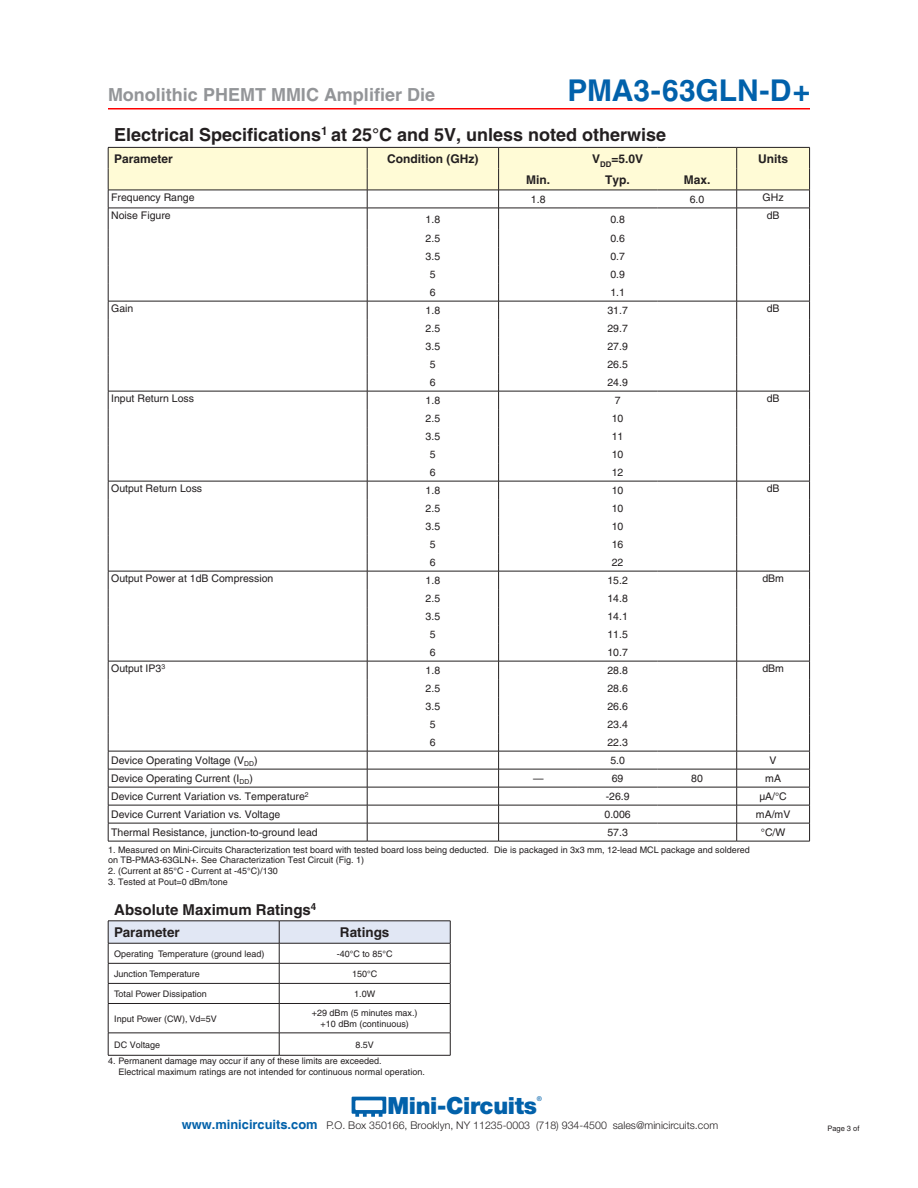
<style>
.page{position:relative;width:918px;height:1188px;background:#fff}
.page>*{position:absolute;margin:0;border:0;box-sizing:border-box;transform-origin:0 0}
.MODEL_NUMBER{font:700 30px "Helvetica";letter-spacing:-.005em;color:#0161ab}
.t1{font:900 23.7px "Helvetica Neue";letter-spacing:-.015em;color:#0261aa}
.BODY_HEADLINE{font:700 18px "Helvetica";color:#231f20}
.t2{font:700 18px "Helvetica";color:#939598}
.BODY_HEADLINE-2{font:700 15px "Helvetica";color:#231f20}
.t3{font:700 13.5px "Helvetica";color:#231f20}
.t4{font:700 12px "Helvetica";color:#231f20}
.t5{font:300 10.65px "Helvetica Neue";color:#231f20}
.t6{font:10.5px "Helvetica";color:#231f20}
.NOTE_TEXT{font:9px/10.8px "Helvetica";color:#231f20}
.t7{font:7.5px "Helvetica";color:#231f20}
.t8{font:500 6.6px "Helvetica Neue";color:#0261aa}
.s1{font-family:"Helvetica";font-weight:700;font-size:12.9px;color:#0261aa}
</style>
<div class="page">
<hr style="left:108px;top:108px;width:702px;height:2px;background:#f00">
<svg style="left:352px;top:1097px;width:34px;height:20px"></svg>
<svg style="left:108px;top:921px;width:343px;height:134px"></svg>
<hr style="left:108px;top:1055px;width:171px;height:1px;background:#231f20">
<hr style="left:279px;top:1055px;width:171px;height:1px;background:#231f20">
<hr style="left:108px;top:841px;width:259px;height:1px;background:#231f20">
<hr style="left:367px;top:841px;width:132px;height:1px;background:#231f20">
<hr style="left:499px;top:841px;width:79px;height:1px;background:#231f20">
<hr style="left:578px;top:841px;width:79px;height:1px;background:#231f20">
<hr style="left:657px;top:841px;width:80px;height:1px;background:#231f20">
<hr style="left:737px;top:841px;width:73px;height:1px;background:#231f20">
<svg style="left:108px;top:147px;width:702px;height:694px"></svg>
<h3 class="t2" style="left:108px;top:84px;width:329px">Monolithic PHEMT MMIC Amplifier Die</h3>
<p class="MODEL_NUMBER" style="left:567px;top:72px;width:244px">PMA3-63GLN-D+</p>
<p class="BODY_HEADLINE" style="left:114px;top:124px;width:554px">Electrical Specifications<sup>1</sup> at 25°C and 5V, unless noted otherwise</p>
<p class="t4" style="left:114px;top:151px;width:60px">Parameter</p>
<p class="t4" style="left:387px;top:151px;width:93px">Condition (GHz)</p>
<p class="t4" style="left:592px;top:151px;width:52px">V<sub>DD</sub>=5.0V</p>
<p class="t4" style="left:758px;top:151px;width:31px">Units</p>
<p class="t4" style="left:526px;top:172px;width:25px">Min.</p>
<p class="t4" style="left:605px;top:172px;width:26px">Typ.</p>
<p class="t4" style="left:684px;top:172px;width:28px">Max.</p>
<p class="t6" style="left:111px;top:191px;width:85px">Frequency Range</p>
<p class="t6" style="left:531px;top:193px;width:16px">1.8</p>
<p class="t6" style="left:690px;top:193px;width:16px">6.0</p>
<p class="t6" style="left:763px;top:191px;width:22px">GHz</p>
<p class="t6" style="left:111px;top:209px;width:61px">Noise Figure</p>
<p class="t6" style="left:426px;top:213px;width:16px">1.8</p>
<p class="t6" style="left:610px;top:213px;width:16px">0.8</p>
<p class="t6" style="left:767px;top:209px;width:14px">dB</p>
<p class="t6" style="left:426px;top:232px;width:16px">2.5</p>
<p class="t6" style="left:610px;top:232px;width:16px">0.6</p>
<p class="t6" style="left:426px;top:250px;width:16px">3.5</p>
<p class="t6" style="left:610px;top:250px;width:16px">0.7</p>
<p class="t6" style="left:430px;top:268px;width:7px">5</p>
<p class="t6" style="left:610px;top:268px;width:16px">0.9</p>
<p class="t6" style="left:430px;top:286px;width:7px">6</p>
<p class="t6" style="left:610px;top:286px;width:16px">1.1</p>
<p class="t6" style="left:111px;top:302px;width:24px">Gain</p>
<p class="t6" style="left:426px;top:304px;width:16px">1.8</p>
<p class="t6" style="left:607px;top:304px;width:22px">31.7</p>
<p class="t6" style="left:767px;top:302px;width:14px">dB</p>
<p class="t6" style="left:426px;top:322px;width:16px">2.5</p>
<p class="t6" style="left:607px;top:322px;width:22px">29.7</p>
<p class="t6" style="left:426px;top:340px;width:16px">3.5</p>
<p class="t6" style="left:607px;top:340px;width:22px">27.9</p>
<p class="t6" style="left:430px;top:358px;width:7px">5</p>
<p class="t6" style="left:607px;top:358px;width:22px">26.5</p>
<p class="t6" style="left:430px;top:376px;width:7px">6</p>
<p class="t6" style="left:607px;top:376px;width:22px">24.9</p>
<p class="t6" style="left:111px;top:392px;width:84px">Input Return Loss</p>
<p class="t6" style="left:426px;top:394px;width:16px">1.8</p>
<p class="t6" style="left:615px;top:394px;width:7px">7</p>
<p class="t6" style="left:767px;top:392px;width:14px">dB</p>
<p class="t6" style="left:426px;top:412px;width:16px">2.5</p>
<p class="t6" style="left:612px;top:412px;width:13px">10</p>
<p class="t6" style="left:426px;top:430px;width:16px">3.5</p>
<p class="t6" style="left:612px;top:430px;width:13px">11</p>
<p class="t6" style="left:430px;top:448px;width:7px">5</p>
<p class="t6" style="left:612px;top:448px;width:13px">10</p>
<p class="t6" style="left:430px;top:466px;width:7px">6</p>
<p class="t6" style="left:612px;top:466px;width:13px">12</p>
<p class="t6" style="left:111px;top:482px;width:93px">Output Return Loss</p>
<p class="t6" style="left:426px;top:484px;width:16px">1.8</p>
<p class="t6" style="left:612px;top:484px;width:13px">10</p>
<p class="t6" style="left:767px;top:482px;width:14px">dB</p>
<p class="t6" style="left:426px;top:502px;width:16px">2.5</p>
<p class="t6" style="left:612px;top:502px;width:13px">10</p>
<p class="t6" style="left:426px;top:520px;width:16px">3.5</p>
<p class="t6" style="left:612px;top:520px;width:13px">10</p>
<p class="t6" style="left:430px;top:538px;width:7px">5</p>
<p class="t6" style="left:612px;top:538px;width:13px">16</p>
<p class="t6" style="left:430px;top:556px;width:7px">6</p>
<p class="t6" style="left:612px;top:556px;width:13px">22</p>
<p class="t6" style="left:111px;top:572px;width:164px">Output Power at 1dB Compression</p>
<p class="t6" style="left:426px;top:574px;width:16px">1.8</p>
<p class="t6" style="left:607px;top:574px;width:22px">15.2</p>
<p class="t6" style="left:762px;top:572px;width:23px">dBm</p>
<p class="t6" style="left:426px;top:592px;width:16px">2.5</p>
<p class="t6" style="left:607px;top:592px;width:22px">14.8</p>
<p class="t6" style="left:426px;top:610px;width:16px">3.5</p>
<p class="t6" style="left:607px;top:610px;width:22px">14.1</p>
<p class="t6" style="left:430px;top:628px;width:7px">5</p>
<p class="t6" style="left:607px;top:628px;width:22px">11.5</p>
<p class="t6" style="left:430px;top:646px;width:7px">6</p>
<p class="t6" style="left:607px;top:646px;width:22px">10.7</p>
<p class="t6" style="left:111px;top:662px;width:55px">Output IP3<sup>3</sup></p>
<p class="t6" style="left:426px;top:664px;width:16px">1.8</p>
<p class="t6" style="left:607px;top:664px;width:22px">28.8</p>
<p class="t6" style="left:762px;top:662px;width:23px">dBm</p>
<p class="t6" style="left:426px;top:682px;width:16px">2.5</p>
<p class="t6" style="left:607px;top:682px;width:22px">28.6</p>
<p class="t6" style="left:426px;top:700px;width:16px">3.5</p>
<p class="t6" style="left:607px;top:700px;width:22px">26.6</p>
<p class="t6" style="left:430px;top:718px;width:7px">5</p>
<p class="t6" style="left:607px;top:718px;width:22px">23.4</p>
<p class="t6" style="left:430px;top:736px;width:7px">6</p>
<p class="t6" style="left:607px;top:736px;width:22px">22.3</p>
<p class="t6" style="left:111px;top:754px;width:148px">Device Operating Voltage (V<sub>DD</sub>)</p>
<p class="t6" style="left:610px;top:754px;width:16px">5.0</p>
<p class="t6" style="left:770px;top:754px;width:9px">V</p>
<p class="t6" style="left:111px;top:772px;width:143px">Device Operating Current (I<sub>DD</sub>)</p>
<p class="t6" style="left:533px;top:772px;width:12px">—</p>
<p class="t6" style="left:612px;top:772px;width:13px">69</p>
<p class="t6" style="left:691px;top:772px;width:13px">80</p>
<p class="t6" style="left:765px;top:772px;width:17px">mA</p>
<p class="t6" style="left:111px;top:790px;width:199px">Device Current Variation vs. Temperature<sup>2</sup></p>
<p class="t6" style="left:606px;top:790px;width:25px">-26.9</p>
<p class="t6" style="left:759px;top:790px;width:29px">µA/°C</p>
<p class="t6" style="left:111px;top:808px;width:171px">Device Current Variation vs. Voltage</p>
<p class="t6" style="left:605px;top:808px;width:28px">0.006</p>
<p class="t6" style="left:756px;top:808px;width:36px">mA/mV</p>
<p class="t6" style="left:111px;top:826px;width:208px">Thermal Resistance, junction-to-ground lead</p>
<p class="t6" style="left:607px;top:826px;width:22px">57.3</p>
<p class="t6" style="left:761px;top:826px;width:26px">°C/W</p>
<p class="NOTE_TEXT" style="left:108px;top:844px;width:643px">1. Measured on Mini-Circuits Characterization test board with tested board loss being deducted. Die is packaged in 3x3 mm, 12-lead MCL package and soldered on TB-PMA3-63GLN+. See Characterization Test Circuit (Fig. 1)</p>
<p class="NOTE_TEXT" style="left:108px;top:866px;width:171px">2. (Current at 85°C - Current at -45°C)/130</p>
<p class="NOTE_TEXT" style="left:108px;top:876px;width:121px">3. Tested at Pout=0 dBm/tone</p>
<p class="BODY_HEADLINE-2" style="left:114px;top:901px;width:204px">Absolute Maximum Ratings<sup>4</sup></p>
<p class="t3" style="left:114px;top:924px;width:67px">Parameter</p>
<p class="t3" style="left:340px;top:924px;width:51px">Ratings</p>
<p class="NOTE_TEXT" style="left:114px;top:948px;width:152px">Operating Temperature (ground lead)</p>
<p class="NOTE_TEXT" style="left:337px;top:948px;width:57px">-40°C to 85°C</p>
<p class="NOTE_TEXT" style="left:114px;top:968px;width:87px">Junction Temperature</p>
<p class="NOTE_TEXT" style="left:352px;top:968px;width:27px">150°C</p>
<p class="NOTE_TEXT" style="left:114px;top:988px;width:94px">Total Power Dissipation</p>
<p class="NOTE_TEXT" style="left:354px;top:988px;width:23px">1.0W</p>
<p class="NOTE_TEXT" style="left:114px;top:1013px;width:104px">Input Power (CW), Vd=5V</p>
<p class="NOTE_TEXT" style="left:312px;top:1008px;width:107px">+29 dBm (5 minutes max.)</p>
<p class="NOTE_TEXT" style="left:321px;top:1018px;width:90px">+10 dBm (continuous)</p>
<p class="NOTE_TEXT" style="left:114px;top:1039px;width:48px">DC Voltage</p>
<p class="NOTE_TEXT" style="left:355px;top:1039px;width:20px">8.5V</p>
<p class="NOTE_TEXT" style="left:108px;top:1056px;width:275px">4. Permanent damage may occur if any of these limits are exceeded.</p>
<p class="NOTE_TEXT" style="left:119px;top:1067px;width:308px">Electrical maximum ratings are not intended for continuous normal operation.</p>
<h2 class="t1" style="left:387px;top:1091px;width:151px">Mini-Circuits</h2>
<p class="t8" style="left:537px;top:1095px;width:7px">®</p>
<p class="t5" style="left:182px;top:1119px;width:538px"><span class="s1">www.minicircuits.com</span> P.O. Box 350166, Brooklyn, NY 11235-0003 (718) 934-4500 sales@minicircuits.com</p>
<p class="t7" style="left:828px;top:1124px;width:33px">Page 3 of</p>
</div>
